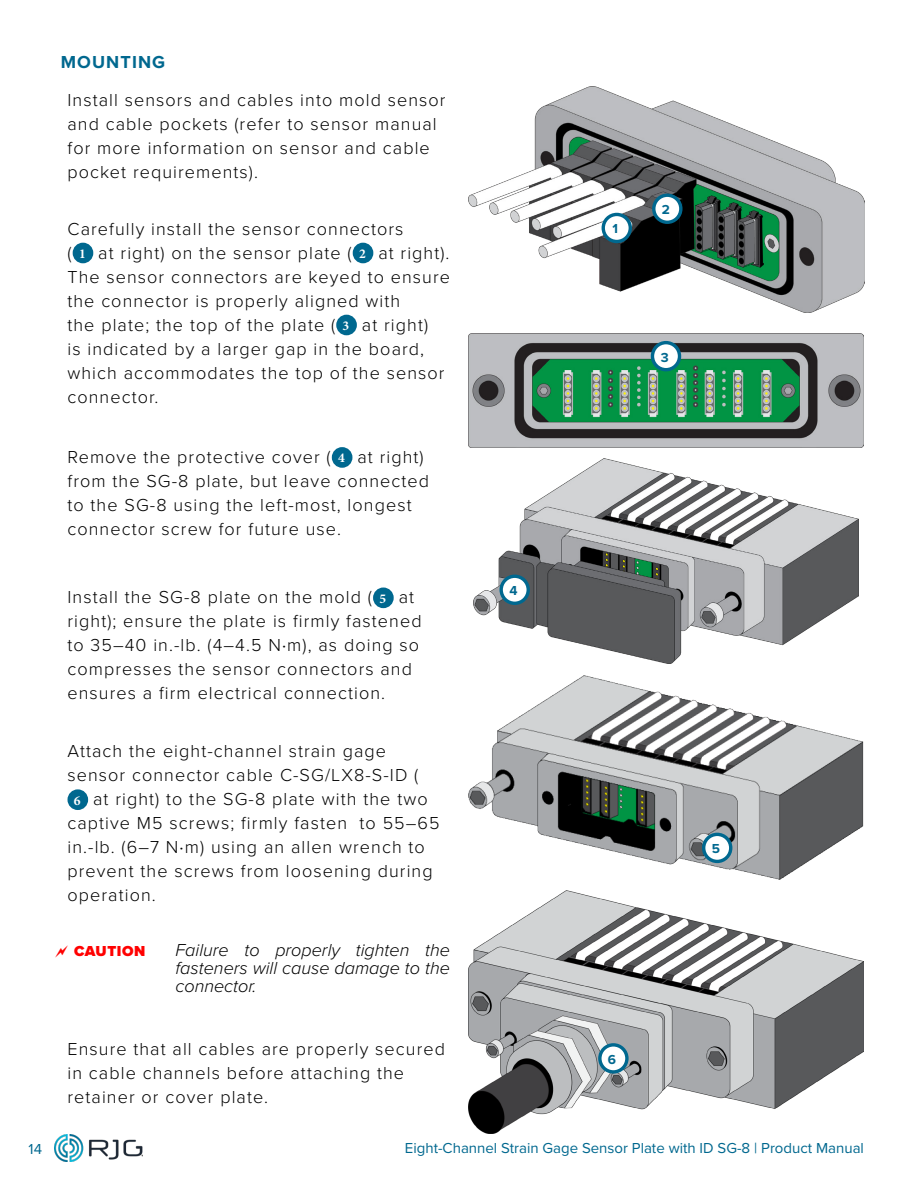
<style>
.page{position:relative;width:918px;height:1188px;background:#fff}
.page>*{position:absolute;margin:0;border:0;box-sizing:border-box;transform-origin:0 0}
.t1{font:300 18px/24px "Proxima Nova";letter-spacing:.06em;color:#000}
.t2{font:italic 300 18px/18px "Proxima Nova";color:#000;text-align:justify}
.t3{font:700 18px "Proxima Nova";letter-spacing:.06em;color:#00688f}
.t4{font:15px "Proxima Nova";color:#00688f}
.t5{font:900 15px "Proxima Nova";letter-spacing:.04em;color:#f00}
.t6{font:700 13.5px "Proxima Nova";color:#00688f}
.s1{font-family:"Minion Pro";font-weight:700;font-size:13.5px;color:#fff}
.s2{font-weight:400}
</style>
<div class="page">
<img style="left:54px;top:1134px;width:88px;height:27px">
<img style="left:468px;top:86px;width:396px;height:227px">
<img style="left:468px;top:334px;width:396px;height:114px">
<div style="left:652px;top:343px;width:28px;height:27px;background:#fff;border-radius:50%"></div>
<div style="left:651px;top:341px;width:30px;height:30px;border:3px solid #00688f;border-radius:50%"></div>
<svg style="left:654px;top:195px;width:27px;height:27px"></svg>
<div style="left:652px;top:194px;width:31px;height:30px;border:3px solid #00688f;border-radius:50%"></div>
<div style="left:603px;top:214px;width:27px;height:28px;background:#fff;border-radius:50%"></div>
<div style="left:602px;top:213px;width:30px;height:30px;border:3px solid #00688f;border-radius:50%"></div>
<img style="left:468px;top:675px;width:396px;height:205px">
<img style="left:474px;top:459px;width:384px;height:205px">
<div style="left:501px;top:576px;width:27px;height:27px;background:#fff;border-radius:50%"></div>
<div style="left:500px;top:575px;width:30px;height:30px;border:3px solid #00688f;border-radius:50%"></div>
<div style="left:704px;top:834px;width:27px;height:27px;background:#fff;border-radius:50%"></div>
<div style="left:702px;top:833px;width:30px;height:30px;border:3px solid #00688f;border-radius:50%"></div>
<img style="left:468px;top:891px;width:396px;height:243px">
<div style="left:74px;top:244px;width:18px;height:18px;background:#00688f;border-radius:50%"></div>
<div style="left:73px;top:243px;width:20px;height:20px;border:3px solid #00688f;border-radius:50%"></div>
<div style="left:354px;top:244px;width:18px;height:18px;background:#00688f;border-radius:50%"></div>
<div style="left:353px;top:243px;width:20px;height:20px;border:3px solid #00688f;border-radius:50%"></div>
<div style="left:338px;top:316px;width:17px;height:18px;background:#00688f;border-radius:50%"></div>
<div style="left:336px;top:315px;width:21px;height:20px;border:3px solid #00688f;border-radius:50%"></div>
<div style="left:375px;top:589px;width:17px;height:18px;background:#00688f;border-radius:50%"></div>
<div style="left:373px;top:588px;width:21px;height:20px;border:3px solid #00688f;border-radius:50%"></div>
<div style="left:69px;top:791px;width:18px;height:18px;background:#00688f;border-radius:50%"></div>
<div style="left:67px;top:789px;width:21px;height:21px;border:3px solid #00688f;border-radius:50%"></div>
<svg style="left:600px;top:1045px;width:27px;height:27px"></svg>
<div style="left:598px;top:1043px;width:31px;height:31px;border:3px solid #00688f;border-radius:50%"></div>
<div style="left:333px;top:449px;width:18px;height:17px;background:#00688f;border-radius:50%"></div>
<div style="left:332px;top:447px;width:20px;height:21px;border:3px solid #00688f;border-radius:50%"></div>
<p class="t3" style="left:61px;top:49px;width:106px">MOUNTING</p>
<p class="t1" style="left:68px;top:87px;width:380px">Install sensors and cables into mold sensor and cable pockets (refer to sensor manual for more information on sensor and cable pocket requirements).</p>
<p class="t1" style="left:68px;top:216px;width:384px">Carefully install the sensor connectors<br>( <span class="s1">1</span> at right) on the sensor plate ( <span class="s1">2</span> at right).<br>The sensor connectors are keyed to ensure the connector is properly aligned with<br>the plate; the top of the plate ( <span class="s1">3</span> at right)<br>is indicated by a larger gap in the board, which accommodates the top of the sensor connector.</p>
<p class="t1" style="left:68px;top:444px;width:363px">Remove the protective cover ( <span class="s1">4</span> at right) from the SG-8 plate, but leave connected to the SG-8 using the left-most, longest connector screw for future use.</p>
<p class="t1" style="left:68px;top:584px;width:356px">Install the SG‑8 plate on the mold ( <span class="s1">5</span> at right); ensure the plate is firmly fastened to 35–40 in.‑lb. (4–4.5 N<span class="s2">·</span>m), as doing so compresses the sensor connectors and ensures a firm electrical connection.</p>
<p class="t1" style="left:68px;top:738px;width:320px">Attach the eight‑channel strain gage</p>
<p class="t1" style="left:68px;top:762px;width:352px">sensor connector cable C‑SG/LX8‑S‑ID (</p>
<p class="t1" style="left:74px;top:786px;width:355px"><span class="s1">6</span> at right) to the SG‑8 plate with the two</p>
<p class="t1" style="left:68px;top:810px;width:374px">captive M5 screws; firmly fasten to 55–65</p>
<p class="t1" style="left:68px;top:834px;width:359px">in.‑lb. (6–7 N<span class="s2">·</span>m) using an allen wrench to</p>
<p class="t1" style="left:68px;top:858px;width:367px">prevent the screws from loosening during</p>
<p class="t1" style="left:68px;top:882px;width:90px">operation.</p>
<p class="t5" style="left:74px;top:940px;width:73px">CAUTION</p>
<p class="t2" style="left:176px;top:940px;width:276px">Failure to properly tighten the fasteners will cause damage to the connector.</p>
<p class="t1" style="left:68px;top:1036px;width:379px">Ensure that all cables are properly secured in cable channels before attaching the retainer or cover plate.</p>
<p class="t6" style="left:509px;top:581px;width:10px">4</p>
<p class="t6" style="left:613px;top:219px;width:7px">1</p>
<p class="t6" style="left:662px;top:200px;width:10px">2</p>
<p class="t6" style="left:661px;top:347px;width:9px">3</p>
<p class="t6" style="left:608px;top:1049px;width:10px">6</p>
<p class="t6" style="left:712px;top:839px;width:10px">5</p>
<p class="t4" style="left:29px;top:1137px;width:15px">14</p>
<p class="t4" style="left:405px;top:1136px;width:461px">Eight‑Channel Strain Gage Sensor Plate with ID SG‑8 | Product Manual</p>
</div>
